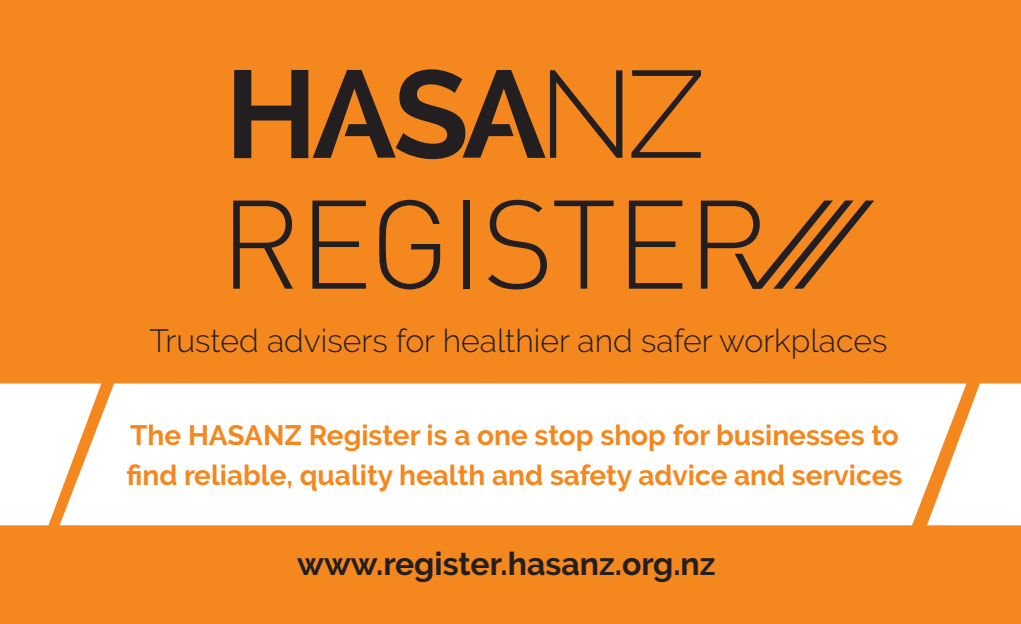
<style>
.page{position:relative;width:1021px;height:624px;background:#fff}
.page>*{position:absolute;margin:0;border:0;box-sizing:border-box;transform-origin:0 0}
.Third_Heading{font:300 32px "Raleway";color:#231f20}
.Third_Heading-2{font:700 32px "Raleway";color:#231f20}
.t1{font:700 28px/40px "Raleway";color:#f5871f}
</style>
<div class="page">
<div style="left:0;top:0;width:1020px;height:624px;background:#f5871f"></div>
<div style="left:101px;top:383px;width:825px;height:142px;background:#fff"></div>
<svg style="left:0;top:383px;width:101px;height:142px;background:#fdf2e7"></svg>
<svg style="left:926px;top:383px;width:94px;height:142px;background:#fdeee0"></svg>
<svg style="left:234px;top:69px;width:467px;height:90px"></svg>
<svg style="left:233px;top:200px;width:60px;height:89px"></svg>
<svg style="left:312px;top:200px;width:54px;height:89px"></svg>
<svg style="left:379px;top:200px;width:61px;height:89px"></svg>
<div style="left:463px;top:200px;width:6px;height:89px;background:#231f20"></div>
<svg style="left:488px;top:200px;width:59px;height:89px"></svg>
<svg style="left:554px;top:200px;width:59px;height:89px"></svg>
<svg style="left:629px;top:200px;width:53px;height:89px"></svg>
<svg style="left:701px;top:200px;width:173px;height:89px"></svg>
<p class="Third_Heading" style="left:150px;top:322px;width:739px">Trusted advisers for healthier and safer workplaces</p>
<p class="t1" style="left:127px;top:415px;width:777px">The HASANZ Register is a one stop shop for businesses to find reliable, quality health and safety advice and services</p>
<p class="Third_Heading-2" style="left:297px;top:546px;width:420px">www.register.hasanz.org.nz</p>
</div>
